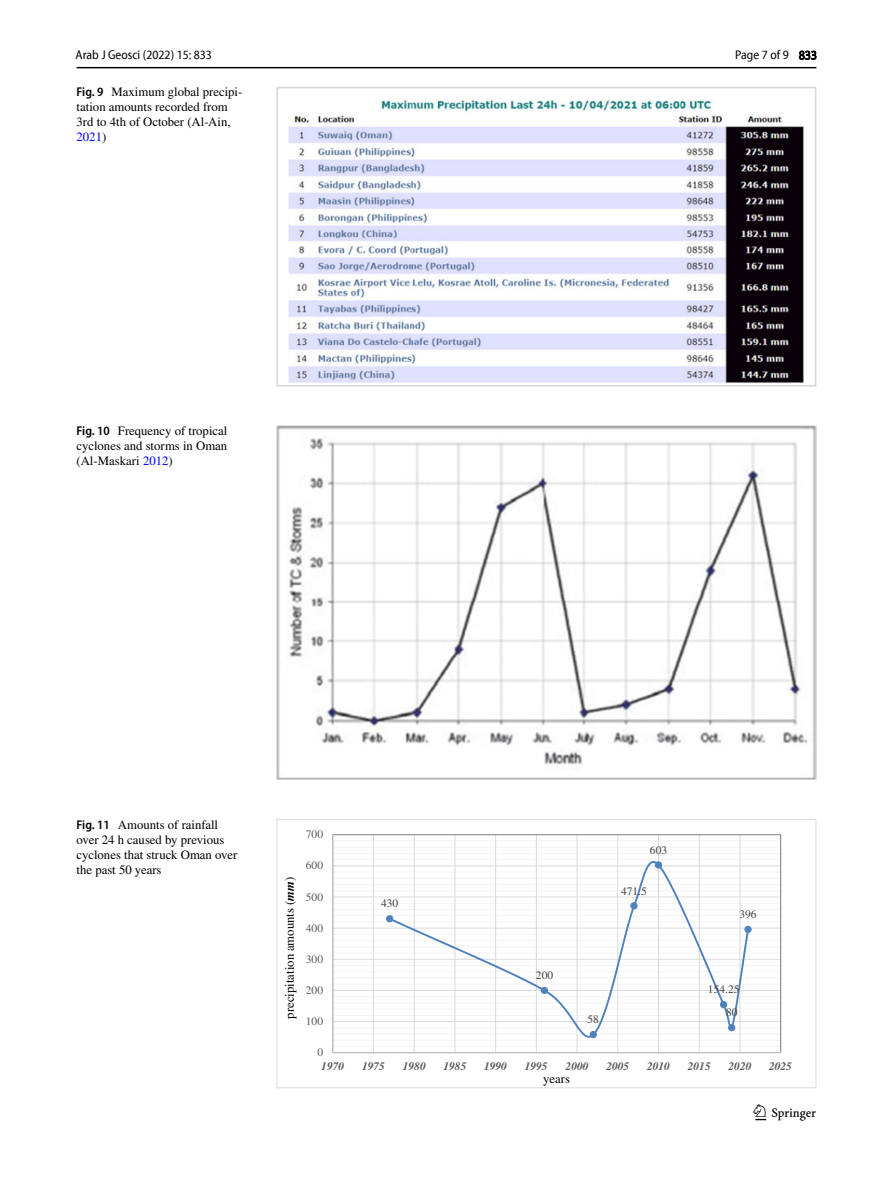
<style>
.page{position:relative;width:893px;height:1187px;background:#fff}
.page>*{position:absolute;margin:0;border:0;box-sizing:border-box;transform-origin:0 0}
.t1{font:22.5px "Springnew Regular 3";color:#000}
.t2{font:12.75px/15px "STIX";color:#000}
.t3{font:semi-condensed 12.75px "Myriad Pro Unic";color:#000}
.t4{font:12.75px "Times Roman 2";color:#000}
.t5{font:italic 700 11.4px "Times";color:#595959}
.t6{font:11.4px/23.1px "Times Roman 2";letter-spacing:.005em;color:#404040;text-align:right}
.t7{font:11.4px "Times Roman 2";color:#595959}
.s1{font-family:"Myriad Pro";font-weight:600;font-stretch:semi-condensed}
.s2{color:#00f}
.s3{font-family:"Times";font-weight:700;font-style:italic}
</style>
<div class="page">
<hr style="left:77px;top:67px;width:739px;height:1px;background:#000">
<svg style="left:276px;top:87px;width:540px;height:299px"></svg>
<img style="left:276px;top:426px;width:540px;height:353px">
<svg style="left:276px;top:819px;width:540px;height:269px"></svg>
<p class="t3" style="left:76px;top:50px;width:138px">Arab J Geosci (2022) 15: 833</p>
<p class="t3" style="left:735px;top:50px;width:83px">Page 7 of 9 833</p>
<p class="t2" style="left:77px;top:85px;width:167px"><span class="s1">Fig. 9</span> Maximum global precipi&shy;tation amounts recorded from<br>3rd to 4th of October (Al-Ain,<br><span class="s2">2021</span>)</p>
<p class="t2" style="left:77px;top:424px;width:152px;text-align:justify"><span class="s1">Fig. 10</span> Frequency of tropical cyclones and storms in Oman (Al-Maskari <span class="s2">2012</span>)</p>
<p class="t2" style="left:77px;top:817px;width:162px"><span class="s1">Fig. 11</span> Amounts of rainfall over 24 h caused by previous cyclones that struck Oman over the past 50 years</p>
<p class="t4" style="left:282px;top:1018px;width:143px;rotate:-90deg">precipitation amounts (<span class="s3">mm</span>)</p>
<p class="t7" style="left:306px;top:828px;width:19px">700</p>
<p class="t7" style="left:306px;top:859px;width:19px">600</p>
<p class="t7" style="left:306px;top:890px;width:19px">500</p>
<p class="t7" style="left:306px;top:921px;width:19px">400</p>
<p class="t7" style="left:306px;top:952px;width:19px">300</p>
<p class="t7" style="left:306px;top:983px;width:19px">200</p>
<p class="t7" style="left:306px;top:1014px;width:19px">100</p>
<p class="t7" style="left:317px;top:1045px;width:7px">0</p>
<p class="t6" style="left:381px;top:892px;width:19px">430</p>
<p class="t6" style="left:536px;top:963px;width:19px">200</p>
<p class="t6" style="left:650px;top:838px;width:19px">603</p>
<p class="t6" style="left:621px;top:879px;width:27px">471.5</p>
<p class="t6" style="left:588px;top:1007px;width:13px">58</p>
<p class="t6" style="left:739px;top:902px;width:19px">396</p>
<p class="t6" style="left:708px;top:977px;width:33px">154.25<br>80</p>
<p class="t5" style="left:321px;top:1059px;width:24px">1970</p>
<p class="t5" style="left:362px;top:1059px;width:24px">1975</p>
<p class="t5" style="left:403px;top:1059px;width:24px">1980</p>
<p class="t5" style="left:443px;top:1059px;width:24px">1985</p>
<p class="t5" style="left:484px;top:1059px;width:24px">1990</p>
<p class="t5" style="left:525px;top:1059px;width:24px">1995</p>
<p class="t5" style="left:566px;top:1059px;width:24px">2000</p>
<p class="t5" style="left:606px;top:1059px;width:24px">2005</p>
<p class="t5" style="left:647px;top:1059px;width:24px">2010</p>
<p class="t5" style="left:688px;top:1059px;width:24px">2015</p>
<p class="t5" style="left:728px;top:1059px;width:24px">2020</p>
<p class="t5" style="left:769px;top:1059px;width:24px">2025</p>
<p class="t4" style="left:543px;top:1071px;width:28px">years</p>
<h1 class="t1" style="left:755px;top:1104px;width:62px">1 3</h1>
</div>
